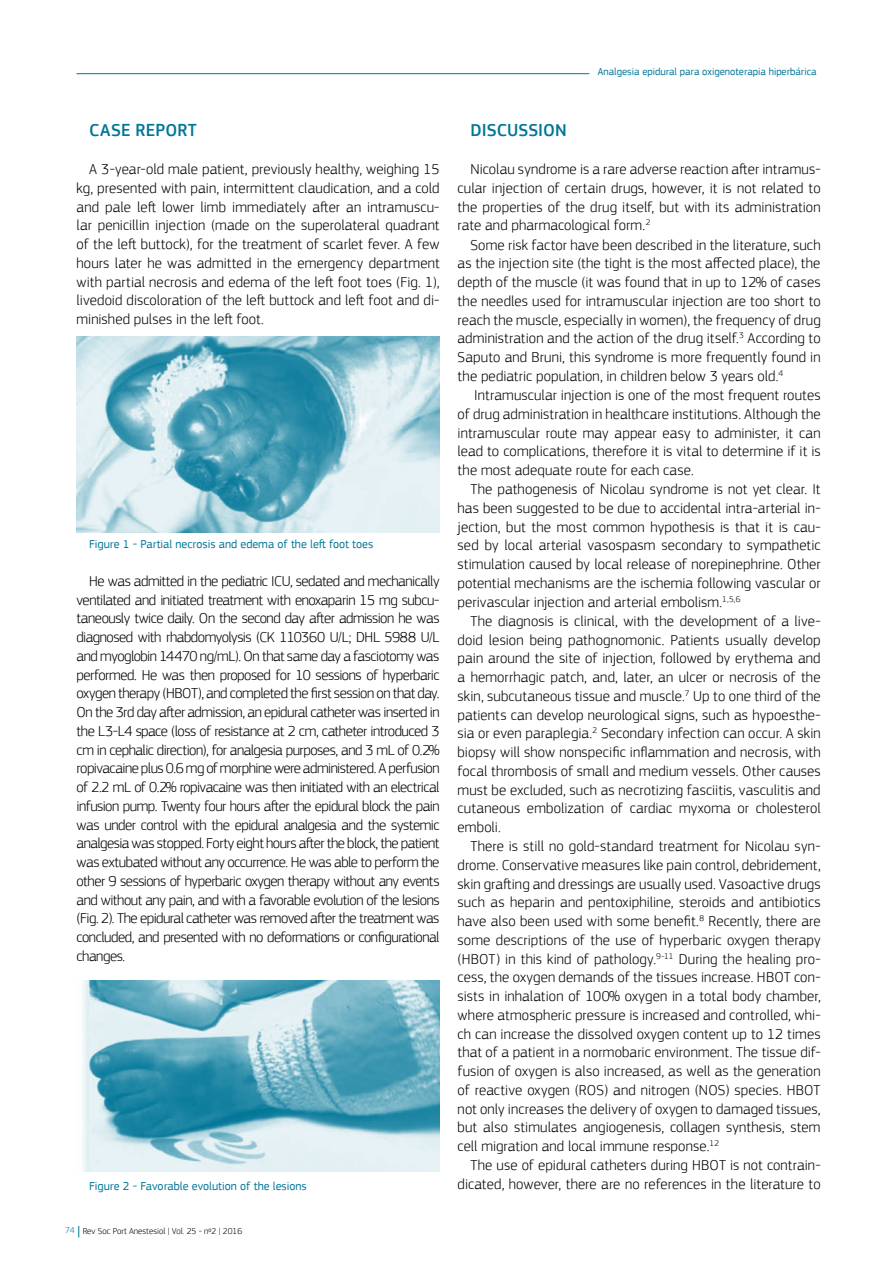
<style>
.page{position:relative;width:893px;height:1263px;background:#fff}
.page>*{position:absolute;margin:0;border:0;box-sizing:border-box;transform-origin:0 0}
.t1{font:500 18px "PF Square Sans Pro";letter-spacing:.005em;color:#007698}
.t2{font:300 15px/18.8px "PF Square Sans Pro";letter-spacing:.005em;color:#000;text-align:justify}
.t3{font:12px "PF Square Sans Pro";color:#007698}
.t4{font:10.5px "PF Square Sans Pro";color:#007698}
.t5{font:300 9px "PF Square Sans Pro";color:#000}
.s1{color:#007698}
</style>
<div class="page">
<img style="left:77px;top:336px;width:363px;height:197px">
<img style="left:83px;top:981px;width:357px;height:190px">
<hr style="left:77px;top:73px;width:512px;height:1px;background:#007698">
<p class="t4" style="left:598px;top:66px;width:220px">Analgesia epidural para oxigenoterapia hiperbárica</p>
<p class="t1" style="left:89px;top:120px;width:109px">CASE REPORT</p>
<p class="t2" style="left:77px;top:160px;width:365px;text-indent:13px">A 3-year-old male patient, previously healthy, weighing 15 kg, presented with pain, intermittent claudication, and a cold and pale left lower limb immediately after an intramuscu&shy;lar penicillin injection (made on the superolateral quadrant of the left buttock), for the treatment of scarlet fever. A few hours later he was admitted in the emergency department with partial necrosis and edema of the left foot toes (Fig. 1), livedoid discoloration of the left buttock and left foot and di&shy;minished pulses in the left foot.</p>
<p class="t3" style="left:89px;top:537px;width:285px">Figure 1 - Partial necrosis and edema of the left foot toes</p>
<p class="t2" style="left:77px;top:571px;width:365px;text-indent:13px">He was admitted in the pediatric ICU, sedated and mechanically ventilated and initiated treatment with enoxaparin 15 mg subcu&shy;taneously twice daily. On the second day after admission he was diagnosed with rhabdomyolysis (CK 110360 U/L; DHL 5988 U/L and myoglobin 14470 ng/mL). On that same day a fasciotomy was performed. He was then proposed for 10 sessions of hyperbaric oxygen therapy (HBOT), and completed the first session on that day.<br>On the 3rd day after admission, an epidural catheter was inserted in the L3-L4 space (loss of resistance at 2 cm, catheter introduced 3 cm in cephalic direction), for analgesia purposes, and 3 mL of 0.2 % ropivacaine plus 0.6 mg of morphine were administered. A perfusion of 2.2 mL of 0.2 % ropivacaine was then initiated with an electrical infusion pump. Twenty four hours after the epidural block the pain was under control with the epidural analgesia and the systemic analgesia was stopped. Forty eight hours after the block, the patient was extubated without any occurrence. He was able to perform the other 9 sessions of hyperbaric oxygen therapy without any events and without any pain, and with a favorable evolution of the lesions (Fig. 2). The epidural catheter was removed after the treatment was concluded, and presented with no deformations or configurational changes.</p>
<p class="t3" style="left:89px;top:1179px;width:219px">Figure 2 - Favorable evolution of the lesions</p>
<p class="t5" style="left:65px;top:1225px;width:179px"><span class="s1">74</span> Rev Soc Port Anestesiol | Vol. 25 - nº2 | 2016</p>
<p class="t1" style="left:470px;top:120px;width:98px">DISCUSSION</p>
<p class="t2" style="left:458px;top:160px;width:365px;text-indent:13px">Nicolau syndrome is a rare adverse reaction after intramus&shy;cular injection of certain drugs, however, it is not related to the properties of the drug itself, but with its administration rate and pharmacological form.<sup>2</sup></p>
<p class="t2" style="left:458px;top:235px;width:365px;text-indent:13px">Some risk factor have been described in the literature, such as the injection site (the tight is the most affected place), the depth of the muscle (it was found that in up to 12 % of cases the needles used for intramuscular injection are too short to reach the muscle, especially in women), the frequency of drug administration and the action of the drug itself.<sup>3</sup> According to Saputo and Bruni, this syndrome is more frequently found in the pediatric population, in children below 3 years old.<sup>4</sup></p>
<p class="t2" style="left:458px;top:386px;width:365px;text-indent:17px">Intramuscular injection is one of the most frequent routes of drug administration in healthcare institutions. Although the intramuscular route may appear easy to administer, it can lead to complications, therefore it is vital to determine if it is the most adequate route for each case.</p>
<p class="t2" style="left:458px;top:480px;width:365px;text-indent:13px">The pathogenesis of Nicolau syndrome is not yet clear. It has been suggested to be due to accidental intra-arterial in&shy;jection, but the most common hypothesis is that it is cau&shy;sed by local arterial vasospasm secondary to sympathetic stimulation caused by local release of norepinephrine. Other potential mechanisms are the ischemia following vascular or perivascular injection and arterial embolism.<sup>1,5,6</sup></p>
<p class="t2" style="left:458px;top:611px;width:365px;text-indent:13px">The diagnosis is clinical, with the development of a live&shy;doid lesion being pathognomonic. Patients usually develop pain around the site of injection, followed by erythema and a hemorrhagic patch, and, later, an ulcer or necrosis of the skin, subcutaneous tissue and muscle.<sup>7</sup> Up to one third of the patients can develop neurological signs, such as hypoesthe&shy;sia or even paraplegia.<sup>2</sup> Secondary infection can occur. A skin biopsy will show nonspecific inflammation and necrosis, with focal thrombosis of small and medium vessels. Other causes must be excluded, such as necrotizing fasciitis, vasculitis and cutaneous embolization of cardiac myxoma or cholesterol emboli.</p>
<p class="t2" style="left:458px;top:837px;width:365px;text-indent:13px">There is still no gold-standard treatment for Nicolau syn&shy;drome. Conservative measures like pain control, debridement, skin grafting and dressings are usually used. Vasoactive drugs such as heparin and pentoxiphiline, steroids and antibiotics have also been used with some benefit.<sup>8</sup> Recently, there are some descriptions of the use of hyperbaric oxygen therapy (HBOT) in this kind of pathology.<sup>9-11</sup> During the healing pro&shy;cess, the oxygen demands of the tissues increase. HBOT con&shy;sists in inhalation of 100 % oxygen in a total body chamber, where atmospheric pressure is increased and controlled, whi&shy;ch can increase the dissolved oxygen content up to 12 times that of a patient in a normobaric environment. The tissue dif&shy;fusion of oxygen is also increased, as well as the generation of reactive oxygen (ROS) and nitrogen (NOS) species. HBOT not only increases the delivery of oxygen to damaged tissues, but also stimulates angiogenesis, collagen synthesis, stem cell migration and local immune response.<sup>12</sup></p>
<p class="t2" style="left:458px;top:1156px;width:365px;text-align:right">The use of epidural catheters during HBOT is not contrain&shy;dicated, however, there are no references in the literature to</p>
</div>
